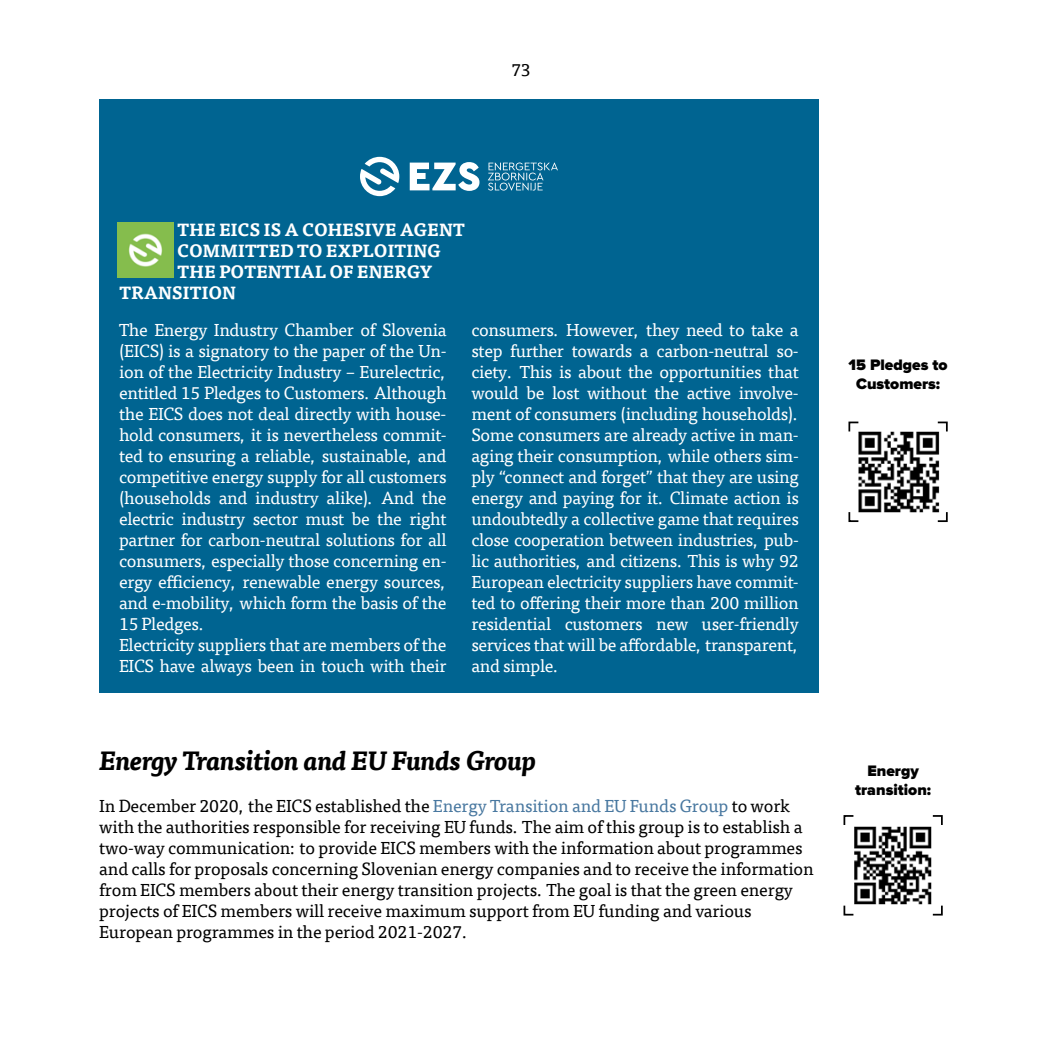
<style>
.page{position:relative;width:1042px;height:1042px;background:#fff}
.page>*{position:absolute;margin:0;border:0;box-sizing:border-box;transform-origin:0 0}
.t1{font:italic 700 26.25px "FF Tisa Pro";letter-spacing:-.01em;color:#000}
.t2{font:17.5px/21px "FF Tisa Pro";letter-spacing:-.02em;color:#fff}
.t3{font:17.5px/21px "FF Tisa Pro";letter-spacing:-.01em;color:#000}
.t4{font:700 17.5px "FF Tisa Pro";letter-spacing:-.02em;color:#fff}
.t5{font:900 15.75px/18.9px "Proxima Nova";color:#000;text-align:center}
.s1{color:#4978a0}
</style>
<div class="page">
<div style="left:99px;top:99px;width:720px;height:594px;background:#006491"></div>
<img style="left:854px;top:826px;width:78px;height:79px">
<img style="left:858px;top:431px;width:82px;height:82px">
<svg style="left:848px;top:510px;width:12px;height:12px"></svg>
<svg style="left:936px;top:421px;width:12px;height:12px"></svg>
<svg style="left:936px;top:510px;width:12px;height:12px"></svg>
<svg style="left:848px;top:421px;width:12px;height:12px"></svg>
<svg style="left:843px;top:904px;width:12px;height:12px"></svg>
<svg style="left:931px;top:815px;width:12px;height:12px"></svg>
<svg style="left:931px;top:904px;width:12px;height:12px"></svg>
<svg style="left:843px;top:815px;width:12px;height:12px"></svg>
<svg style="left:410px;top:162px;width:69px;height:29px"></svg>
<svg style="left:488px;top:162px;width:70px;height:29px"></svg>
<svg style="left:360px;top:157px;width:39px;height:39px"></svg>
<img style="left:118px;top:222px;width:55px;height:56px">
<p class="t3" style="left:511px;top:58px;width:21px">73</p>
<p class="t4" style="left:177px;top:216px;width:289px">THE EICS IS A COHESIVE AGENT</p>
<p class="t4" style="left:177px;top:237px;width:265px">COMMITTED TO EXPLOITING</p>
<p class="t4" style="left:177px;top:258px;width:257px">THE POTENTIAL OF ENERGY</p>
<p class="t4" style="left:119px;top:279px;width:119px">TRANSITION</p>
<p class="t2" style="left:119px;top:318px;width:329px">The Energy Industry Chamber of Slovenia (EICS) is a signatory to the paper of the Un&shy;ion of the Electricity Industry – Eurelectric, entitled 15 Pledges to Customers. Although the EICS does not deal directly with house&shy;hold consumers, it is nevertheless commit&shy;ted to ensuring a reliable, sustainable, and competitive energy supply for all customers (households and industry alike). And the electric industry sector must be the right partner for carbon-neutral solutions for all consumers, especially those concerning en&shy;ergy efficiency, renewable energy sources, and e-mobility, which form the basis of the 15 Pledges.<br>Electricity suppliers that are members of the EICS have always been in touch with their</p>
<p class="t2" style="left:471px;top:318px;width:329px;text-align:justify">consumers. However, they need to take a step further towards a carbon-neutral so&shy;ciety. This is about the opportunities that would be lost without the active involve&shy;ment of consumers (including households).<br>Some consumers are already active in man&shy;aging their consumption, while others sim&shy;ply “connect and forget” that they are using energy and paying for it. Climate action is undoubtedly a collective game that requires close cooperation between industries, pub&shy;lic authorities, and citizens. This is why 92<br>European electricity suppliers have commit&shy;ted to offering their more than 200 million residential customers new user-friendly services that will be affordable, transparent, and simple.</p>
<h1 class="t1" style="left:99px;top:739px;width:439px">Energy Transition and EU Funds Group</h1>
<p class="t3" style="left:99px;top:794px;width:716px">In December 2020, the EICS established the <span class="s1">Energy Transition and EU Funds Group</span> to work with the authorities responsible for receiving EU funds. The aim of this group is to establish a two-way communication: to provide EICS members with the information about programmes and calls for proposals concerning Slovenian energy companies and to receive the information from EICS members about their energy transition projects. The goal is that the green energy projects of EICS members will receive maximum support from EU funding and various European programmes in the period 2021-2027.</p>
<p class="t5" style="left:848px;top:355px;width:101px">15 Pledges to<br>Customers:</p>
<p class="t5" style="left:855px;top:762px;width:77px">Energy transition:</p>
</div>
